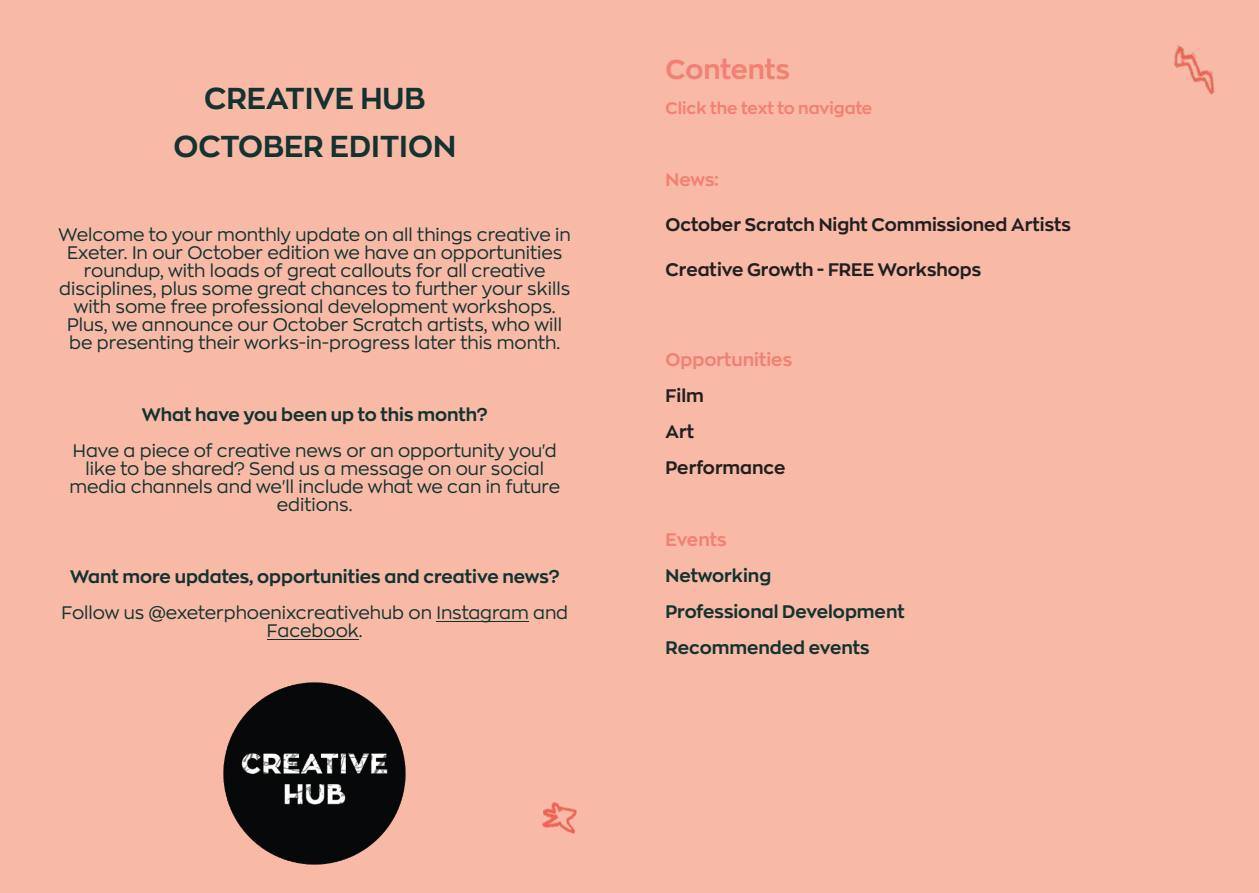
<style>
.page{position:relative;width:1259px;height:893px;background:#fff}
.page>*{position:absolute;margin:0;border:0;box-sizing:border-box;transform-origin:0 0}
.t1{font:700 30px/48px "Zona Pro";color:#143230;text-align:center}
.t2{font:700 27px "Zona Pro";color:#f28174}
.t3{font:18px/18px "Zona Pro";color:#143230;text-align:center}
.t4{font:700 18px/36px "Zona Pro";color:#143230}
.t5{font:700 18px/36px "Zona Pro";color:#231f20}
.t6{font:700 18px "Zona Pro";color:#f28174}
.t7{font:700 16.5px "Zona Pro";color:#f28174}
</style>
<div class="page">
<div style="left:0;top:0;width:629px;height:893px;background:#f8baa7"></div>
<div style="left:629px;top:0;width:630px;height:893px;background:#f8baa7"></div>
<hr style="left:436px;top:621px;width:93px;height:1px;background:#143230">
<hr style="left:267px;top:639px;width:92px;height:1px;background:#143230">
<img style="left:542px;top:802px;width:34px;height:32px">
<img style="left:1173px;top:45px;width:42px;height:50px">
<img style="left:224px;top:683px;width:182px;height:182px">
<h1 class="t1" style="left:173px;top:75px;width:284px">CREATIVE HUB<br>OCTOBER EDITION</h1>
<p class="t3" style="left:59px;top:226px;width:514px">Welcome to your monthly update on all things creative in Exeter. In our October edition we have an opportunities roundup, with loads of great callouts for all creative disciplines, plus some great chances to further your skills with some free professional development workshops.<br>Plus, we announce our October Scratch artists, who will be presenting their works-in-progress later this month.</p>
<p class="t4" style="left:142px;top:397px;width:347px">What have you been up to this month?</p>
<p class="t3" style="left:69px;top:442px;width:492px">Have a piece of creative news or an opportunity you'd like to be shared? Send us a message on our social media channels and we'll include what we can in future editions.</p>
<p class="t4" style="left:70px;top:559px;width:491px">Want more updates, opportunities and creative news?</p>
<p class="t3" style="left:61px;top:604px;width:508px">Follow us @exeterphoenixcreativehub on Instagram and<br>Facebook.</p>
<h2 class="t2" style="left:665px;top:57px;width:126px">Contents</h2>
<p class="t7" style="left:665px;top:100px;width:208px">Click the text to navigate</p>
<p class="t6" style="left:665px;top:171px;width:55px">News:</p>
<p class="t5" style="left:665px;top:207px;width:407px">October Scratch Night Commissioned Artists</p>
<p class="t5" style="left:665px;top:252px;width:317px">Creative Growth - FREE Workshops</p>
<p class="t6" style="left:665px;top:351px;width:128px">Opportunities</p>
<p class="t5" style="left:665px;top:378px;width:122px">Film<br>Art<br>Performance</p>
<p class="t6" style="left:665px;top:531px;width:62px">Events</p>
<p class="t4" style="left:665px;top:558px;width:241px">Networking<br>Professional Development<br>Recommended events</p>
</div>
